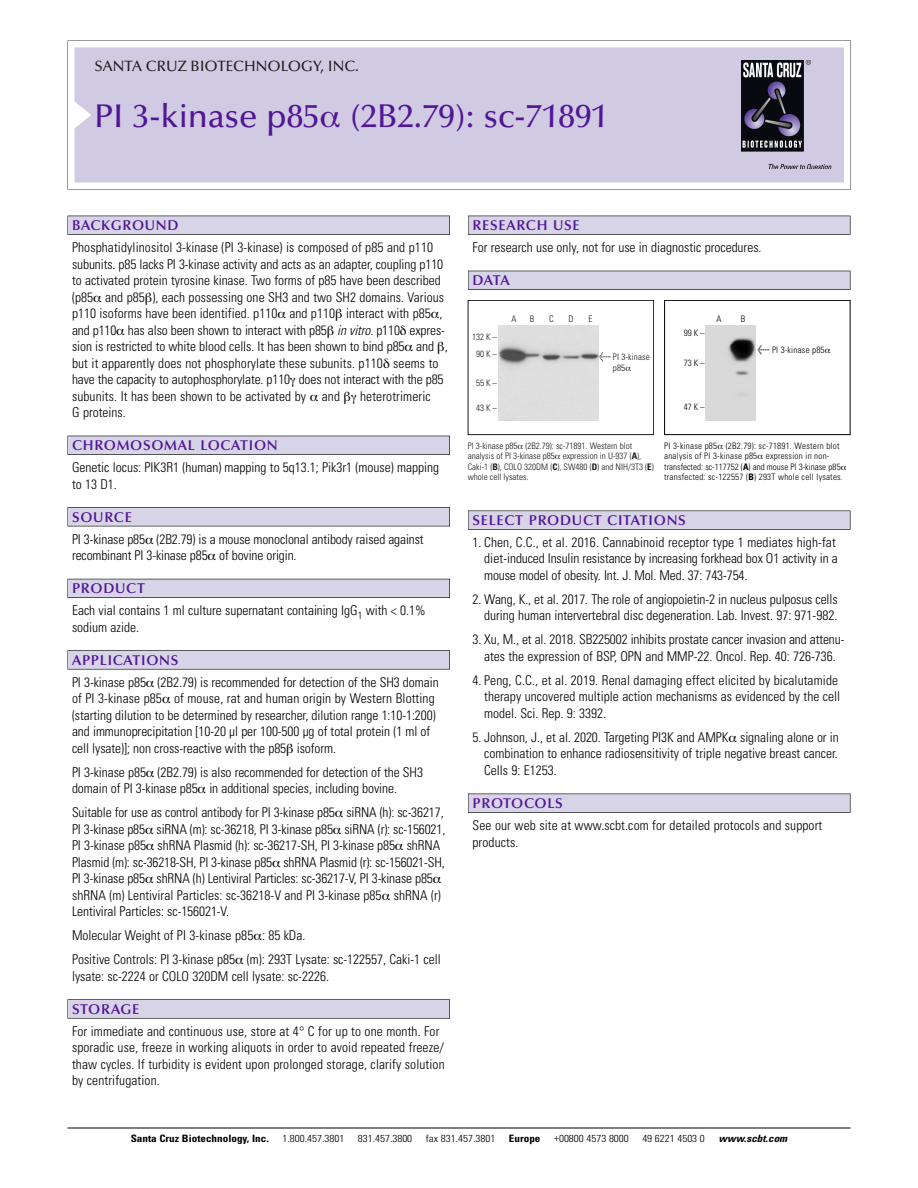
<style>
.page{position:relative;width:918px;height:1188px;background:#fff}
.page>*{position:absolute;margin:0;border:0;box-sizing:border-box;transform-origin:0 0}
.t1{font:500 33px "Optima";color:#511695}
.t2{font:500 15px "Optima";color:#231f20}
.t3{font:600 14.25px "Optima";letter-spacing:.05em;color:#511695}
.t4{font:300 condensed 13.5px/16.5px "Univers";color:#000}
.t5{font:300 condensed 10.2px "Univers";color:#000;scale:1.1 1}
.t6{font:700 condensed 10.2px "Univers";color:#000;scale:1.1 1}
.t7{font:italic 700 condensed 10.2px "Univers";color:#000;scale:1.1 1}
.t8{font:300 condensed 9px/10.5px "Univers";letter-spacing:.025em;color:#000}
.t9{font:300 condensed 9px/10.5px "Univers";color:#191919}
.s1{font-style:italic}
.s2{font-family:"Meta Plus";font-weight:400;font-stretch:normal;font-size:10.5px}
.s3{font-weight:700}
</style>
<div class="page">
<svg style="left:74px;top:41px;width:777px;height:148px"></svg>
<div style="left:74px;top:47px;width:770px;height:135px;background:#d1cae3"></div>
<img style="left:741px;top:60px;width:90px;height:108px">
<div style="left:68px;top:216px;width:382px;height:19px;background:#535256"></div>
<div style="left:68px;top:216px;width:381px;height:18px;background:#d7d4e8"></div>
<div style="left:68px;top:436px;width:382px;height:19px;background:#525156"></div>
<div style="left:68px;top:436px;width:381px;height:18px;background:#d7d4e8"></div>
<div style="left:68px;top:507px;width:382px;height:19px;background:#545357"></div>
<div style="left:68px;top:508px;width:381px;height:18px;background:#d7d4e8"></div>
<div style="left:68px;top:579px;width:382px;height:19px;background:#535259"></div>
<div style="left:68px;top:579px;width:381px;height:18px;background:#d7d4e8"></div>
<svg style="left:68px;top:650px;width:382px;height:20px"></svg>
<div style="left:68px;top:651px;width:381px;height:18px;background:#d7d4e8"></div>
<svg style="left:68px;top:999px;width:382px;height:20px"></svg>
<div style="left:68px;top:1000px;width:381px;height:18px;background:#d7d4e8"></div>
<div style="left:468px;top:216px;width:382px;height:19px;background:#535256"></div>
<div style="left:468px;top:216px;width:382px;height:18px;background:#d7d4e8"></div>
<div style="left:468px;top:271px;width:382px;height:19px;background:#525156"></div>
<div style="left:468px;top:271px;width:382px;height:18px;background:#d7d4e8"></div>
<div style="left:468px;top:511px;width:382px;height:19px;background:#58575a"></div>
<div style="left:468px;top:511px;width:382px;height:18px;background:#d7d4e8"></div>
<div style="left:468px;top:794px;width:382px;height:19px;background:#545457"></div>
<div style="left:468px;top:794px;width:382px;height:18px;background:#d7d4e8"></div>
<hr style="left:68px;top:1128px;width:782px;height:1px;background:#000">
<div style="left:468px;top:300px;width:186px;height:135px;border:1px solid #191919"></div>
<img style="left:498px;top:325px;width:100px;height:96px">
<div style="left:664px;top:300px;width:186px;height:135px;border:1px solid #000"></div>
<img style="left:706px;top:325px;width:49px;height:96px">
<svg style="left:321px;top:112px;width:19px;height:16px"></svg>
<p class="t2" style="left:94px;top:60px;width:266px">SANTA CRUZ BIOTECHNOLOGY, INC.</p>
<p class="t1" style="left:94px;top:102px;width:515px">PI 3-kinase p85 (2B2.79): sc-71891</p>
<p class="t3" style="left:72px;top:219px;width:108px">BACKGROUND</p>
<p class="t4" style="left:72px;top:240px;width:377px">Phosphatidylinositol 3-kinase (PI 3-kinase) is composed of p85 and p110 subunits. p85 lacks PI 3-kinase activity and acts as an adapter, coupling p110 to activated protein tyrosine kinase. Two forms of p85 have been described (p85 and p85 ), each possessing one SH3 and two SH2 domains. Various p110 isoforms have been identified. p110 and p110 interact with p85 , and p110 has also been shown to interact with p85 <span class="s1">in vitro.</span>p110 expres&shy;sion is restricted to white blood cells. It has been shown to bind p85 and , but it apparently does not phosphorylate these subunits. p110 seems to have the capacity to autophosphorylate. p110 does not interact with the p85 subunits. It has been shown to be activated by and</p>
<p class="t4" style="left:360px;top:389px;width:72px">heterotrimeric</p>
<p class="t4" style="left:72px;top:405px;width:55px">G proteins.</p>
<p class="t3" style="left:72px;top:439px;width:207px">CHROMOSOMAL LOCATION</p>
<p class="t4" style="left:72px;top:460px;width:368px">Genetic locus: PIK3R1 (human) mapping to 5q13.1; Pik3r1 (mouse) mapping to 13 D1.</p>
<p class="t3" style="left:72px;top:511px;width:61px">SOURCE</p>
<p class="t4" style="left:72px;top:532px;width:353px">PI 3-kinase p85 (2B2.79) is a mouse monoclonal antibody raised against recombinant PI 3-kinase p85 of bovine origin.</p>
<p class="t3" style="left:72px;top:582px;width:74px">PRODUCT</p>
<p class="t4" style="left:72px;top:604px;width:355px">Each vial contains 1 ml culture supernatant containing IgG<sub>1</sub> with &lt; 0.1% sodium azide.</p>
<p class="t3" style="left:72px;top:654px;width:108px">APPLICATIONS</p>
<p class="t4" style="left:72px;top:675px;width:368px">PI 3-kinase p85 (2B2.79) is recommended for detection of the SH3 domain of PI 3-kinase p85 of mouse, rat and human origin by Western Blotting (starting dilution to be determined by researcher, dilution range 1:10-1:200) and immunoprecipitation [10-20 µl per 100-500 µg of total protein (1 ml of cell lysate)]; non cross-reactive with the p85 isoform.</p>
<p class="t4" style="left:72px;top:765px;width:353px">PI 3-kinase p85 (2B2.79) is also recommended for detection of the SH3 domain of PI 3-kinase p85 in additional species, including bovine.</p>
<p class="t4" style="left:72px;top:806px;width:375px">Suitable for use as control antibody for PI 3-kinase p85 siRNA (h): sc-36217, PI 3-kinase p85 siRNA (m): sc-36218, PI 3-kinase p85 siRNA (r): sc-156021, PI 3-kinase p85 shRNA Plasmid (h): sc-36217-SH, PI 3-kinase p85 shRNA Plasmid (m): sc-36218-SH, PI 3-kinase p85 shRNA Plasmid (r): sc-156021-SH, PI 3-kinase p85 shRNA (h) Lentiviral Particles: sc-36217-V, PI 3-kinase p85 shRNA (m) Lentiviral Particles: sc-36218-V and PI 3-kinase p85 shRNA (r)<br>Lentiviral Particles: sc-156021-V.</p>
<p class="t4" style="left:72px;top:929px;width:235px">Molecular Weight of PI 3-kinase p85 : 85 kDa.</p>
<p class="t4" style="left:72px;top:953px;width:370px">Positive Controls: PI 3-kinase p85 (m): 293T Lysate: sc-122557, Caki-1 cell lysate: sc-2224 or COLO 320DM cell lysate: sc-2226.</p>
<p class="t3" style="left:72px;top:1003px;width:69px">STORAGE</p>
<p class="t4" style="left:72px;top:1024px;width:374px">For immediate and continuous use, store at 4° C for up to one month. For sporadic use, freeze in working aliquots in order to avoid repeated freeze/ thaw cycles. If turbidity is evident upon prolonged storage, clarify solution by centrifugation.</p>
<p class="t3" style="left:473px;top:219px;width:109px">RESEARCH USE</p>
<p class="t4" style="left:473px;top:240px;width:291px">For research use only, not for use in diagnostic procedures.</p>
<p class="t3" style="left:473px;top:274px;width:39px">DATA</p>
<p class="t9" style="left:472px;top:329px;width:26px;line-height:17.4px;text-align:center">132 K –<br>90K–</p>
<p class="t9" style="left:476px;top:378px;width:22px">55K–</p>
<p class="t9" style="left:476px;top:404px;width:22px">43K–</p>
<p class="t9" style="left:511px;top:315px;width:7px">A</p>
<p class="t9" style="left:530px;top:315px;width:6px">B</p>
<p class="t9" style="left:549px;top:315px;width:6px">C</p>
<p class="t9" style="left:569px;top:315px;width:7px">D</p>
<p class="t9" style="left:588px;top:315px;width:5px">E</p>
<p class="t9" style="left:613px;top:352px;width:38px;text-indent:-14px"><span class="s2">&lt;</span> PI 3-kinase p85</p>
<p class="t8" style="left:684px;top:329px;width:22px">99 K –</p>
<p class="t8" style="left:684px;top:359px;width:22px">73 K –</p>
<p class="t8" style="left:684px;top:403px;width:22px">47 K –</p>
<p class="t8" style="left:716px;top:315px;width:7px">A</p>
<p class="t8" style="left:741px;top:315px;width:6px">B</p>
<p class="t8" style="left:757px;top:345px;width:69px"><span class="s2">&lt;</span> PI 3-kinase p85</p>
<p class="t9" style="left:468px;top:441px;width:188px">PI 3-kinase p85 (2B2.79): sc-71891. Western blot analysis of PI 3-kinase p85 expression in U-937 (<span class="s3">A</span>), Caki-1 (<span class="s3">B</span>), COLO 320DM (<span class="s3">C</span>), SW480 (<span class="s3">D</span>) and NIH/3T3 (<span class="s3">E</span>) whole cell lysates.</p>
<p class="t8" style="left:664px;top:441px;width:180px">PI 3-kinase p85 (2B2.79): sc-71891. Western blot analysis of PI 3-kinase p85 expression in non&shy;transfected: sc-117752 (<span class="s3">A</span>) and mouse PI 3-kinase p85 transfected: sc-122557 (<span class="s3">B</span>) 293T whole cell lysates.</p>
<p class="t3" style="left:473px;top:514px;width:215px">SELECT PRODUCT CITATIONS</p>
<p class="t4" style="left:484px;top:535px;width:355px;text-indent:-12px">1. Chen, C.C., et al. 2016. Cannabinoid receptor type 1 mediates high-fat diet-induced Insulin resistance by increasing forkhead box O1 activity in a mouse model of obesity. Int. J. Mol. Med. 37: 743-754.</p>
<p class="t4" style="left:473px;top:592px;width:367px;text-align:right">2. Wang, K., et al. 2017. The role of angiopoietin-2 in nucleus pulposus cells during human intervertebral disc degeneration. Lab. Invest. 97: 971-982.</p>
<p class="t4" style="left:473px;top:633px;width:373px;text-align:center">3. Xu, M., et al. 2018. SB225002 inhibits prostate cancer invasion and attenu&shy;ates the expression of BSP, OPN and MMP-22. Oncol. Rep. 40: 726-736.</p>
<p class="t4" style="left:484px;top:673px;width:358px;text-indent:-12px">4. Peng, C.C., et al. 2019. Renal damaging effect elicited by bicalutamide therapy uncovered multiple action mechanisms as evidenced by the cell model. Sci. Rep. 9: 3392.</p>
<p class="t4" style="left:484px;top:730px;width:356px;text-align:justify;text-indent:-12px">5. Johnson, J., et al. 2020. Targeting PI3K and AMPK signaling alone or in combination to enhance radiosensitivity of triple negative breast cancer.<br>Cells 9: E1253.</p>
<p class="t3" style="left:473px;top:797px;width:92px">PROTOCOLS</p>
<p class="t4" style="left:473px;top:818px;width:351px">See our web site at www.scbt.com for detailed protocols and support products.</p>
<p class="t6" style="left:131px;top:1135px;width:127px">Santa Cruz Biotechnology, Inc.</p>
<p class="t5" style="left:282px;top:1135px;width:58px">1.800.457.3801</p>
<p class="t5" style="left:358px;top:1135px;width:51px">831.457.3800</p>
<p class="t5" style="left:426px;top:1135px;width:65px">fax 831.457.3801</p>
<p class="t6" style="left:509px;top:1135px;width:30px">Europe</p>
<p class="t5" style="left:554px;top:1135px;width:69px">+00800 4573 8000</p>
<p class="t5" style="left:642px;top:1135px;width:58px">49 6221 4503 0</p>
<p class="t7" style="left:719px;top:1135px;width:66px">www.scbt.com</p>
</div>
